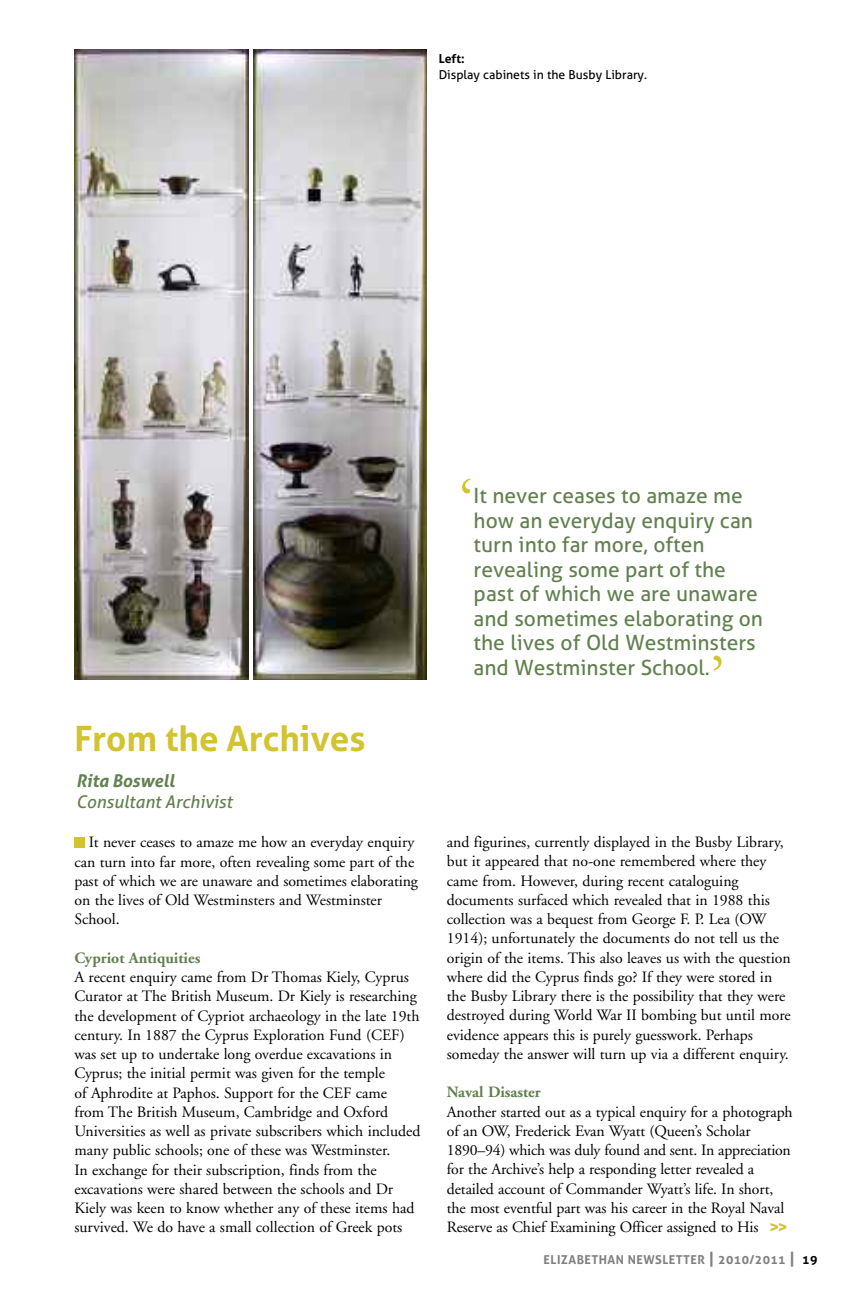
<style>
.page{position:relative;width:844px;height:1290px;background:#fff}
.page>*{position:absolute;margin:0;border:0;box-sizing:border-box;transform-origin:0 0}
.t1{font:64.75px "Adobe Garamond";color:#d2c331}
.t2{font:700 35px "Aller";color:#d2c331}
.t3{font:21px/24.5px "Aller";color:#62814f}
.t4{font:italic 17.5px "Aller";color:#62814f}
.t5{font:italic 700 17.5px "Aller";color:#62814f}
.t6{font:15.75px/19.2px "Adobe Garamond";color:#000}
.t7{font:700 15.75px "Adobe Garamond";color:#62814f}
.t8{font:700 12.25px "Aller";letter-spacing:.035em;color:#808080}
.t9{font:12.25px "Aller";color:#000}
.t10{font:700 12.25px "Aller";color:#000}
.s1{font-family:"Aller";font-weight:700;font-size:17.5px;color:#d2c331}
.s2{font-size:15.75px}
.s3{color:#000}
</style>
<div class="page">
<img style="left:74px;top:50px;width:174px;height:630px">
<img style="left:253px;top:50px;width:174px;height:630px">
<div style="left:74px;top:836px;width:11px;height:11px;background:#d2c331"></div>
<p class="t10" style="left:438px;top:51px;width:28px">Left:</p>
<p class="t9" style="left:438px;top:67px;width:210px">Display cabinets in the Busby Library.</p>
<h2 class="t2" style="left:74px;top:718px;width:292px">From the Archives</h2>
<p class="t5" style="left:76px;top:771px;width:100px">Rita Boswell</p>
<p class="t4" style="left:76px;top:792px;width:157px">Consultant Archivist</p>
<p class="t6" style="left:74px;top:834px;width:345px;text-indent:14px">It never ceases to amaze me how an everyday enquiry can turn into far more, often revealing some part of the past of which we are unaware and sometimes elaborating on the lives of Old Westminsters and Westminster School.</p>
<p class="t7" style="left:74px;top:951px;width:127px">Cypriot Antiquities</p>
<p class="t6" style="left:74px;top:969px;width:347px">A recent enquiry came from Dr Thomas Kiely, Cyprus Curator at The British Museum. Dr Kiely is researching the development of Cypriot archaeology in the late 19th century. In 1887 the Cyprus Exploration Fund (CEF) was set up to undertake long overdue excavations in Cyprus; the initial permit was given for the temple<br>of Aphrodite at Paphos. Support for the CEF came from The British Museum, Cambridge and Oxford Universities as well as private subscribers which included many public schools; one of these was Westminster.<br>In exchange for their subscription, finds from the excavations were shared between the schools and Dr Kiely was keen to know whether any of these items had survived. We do have a small collection of Greek pots</p>
<h1 class="t1" style="left:458px;top:478px;width:17px">‘</h1>
<h3 class="t3" style="left:473px;top:484px;width:291px">It never ceases to amaze me how an everyday enquiry can turn into far more, often revealing some part of the past of which we are unaware and sometimes elaborating on the lives of Old Westminsters and Westminster School.</h3>
<h1 class="t1" style="left:709px;top:654px;width:17px">’</h1>
<p class="t6" style="left:446px;top:834px;width:345px">and figurines, currently displayed in the Busby Library, but it appeared that no-one remembered where they came from. However, during recent cataloguing documents surfaced which revealed that in 1988 this collection was a bequest from George F. P. Lea (OW 1914); unfortunately the documents do not tell us the origin of the items. This also leaves us with the question where did the Cyprus finds go? If they were stored in the Busby Library there is the possibility that they were destroyed during World War II bombing but until more evidence appears this is purely guesswork. Perhaps someday the answer will turn up via a different enquiry.</p>
<p class="t7" style="left:446px;top:1086px;width:95px">Naval Disaster</p>
<p class="t6" style="left:446px;top:1103px;width:347px">Another started out as a typical enquiry for a photograph of an OW, Frederick Evan Wyatt (Queen’s Scholar 1890–94) which was duly found and sent. In appreciation for the Archive’s help a responding letter revealed a detailed account of Commander Wyatt’s life. In short, the most eventful part was his career in the Royal Naval Reserve as Chief Examining Officer assigned to His <span class="s1">&gt;&gt;</span></p>
<p class="t8" style="left:543px;top:1252px;width:275px">ELizABETHAN NEWSLETTER <span class="s2">|</span> 2010/2011 <span class="s2">|</span> <span class="s3">19</span></p>
</div>
